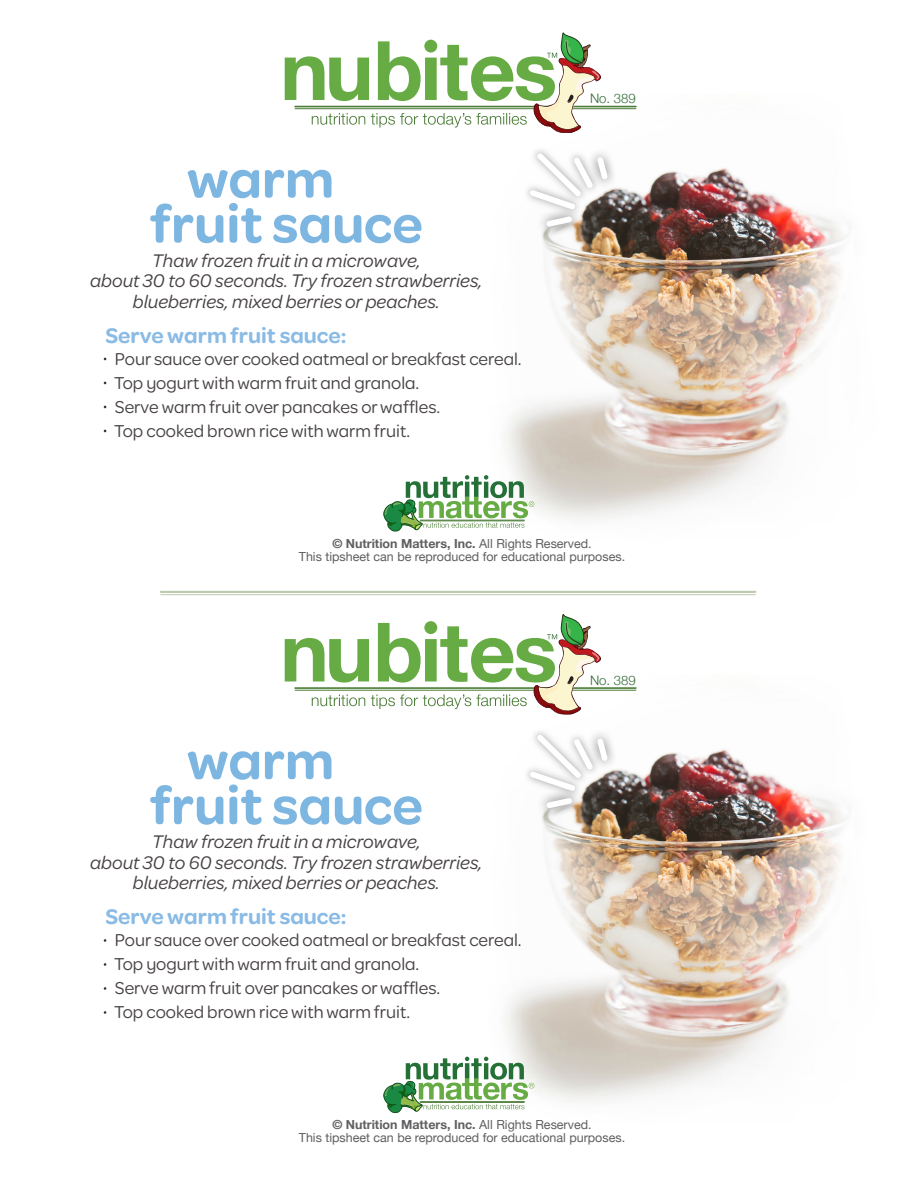
<style>
.page{position:relative;width:918px;height:1188px;background:#fff}
.page>*{position:absolute;margin:0;border:0;box-sizing:border-box;transform-origin:0 0}
.NuBite_TITLE{font:600 55.65px "Omnes";color:#7eb6e2}
.Nubite_body{font:600 22.5px "Omnes";color:#8abbe5}
.Nubite_body-2{font:italic 19.5px/20.7px "Omnes";color:#474242;text-align:center}
.Nubite_body-3{font:18.45px "Omnes";color:#474242}
.t1{font:300 13.2px "Helvetica Neue";color:#316a34}
.t2{font:12.45px "Helvetica Neue";color:#5f5f62}
.t3{font:700 12.45px "Helvetica Neue";color:#5f5f62}
.s1{font-weight:400}
</style>
<div class="page">
<img style="left:337px;top:32px;width:511px;height:561px">
<hr style="left:295px;top:106px;width:341px;height:1px;background:#4a7b35">
<hr style="left:295px;top:108px;width:341px;height:1px;background:#4a7b35">
<svg style="left:285px;top:33px;width:317px;height:100px"></svg>
<div style="left:528px;top:143px;width:63px;height:63px;background:#fefefe"></div>
<div style="left:520px;top:180px;width:65px;height:39px;background:#fdfdfd"></div>
<div style="left:537px;top:206px;width:45px;height:30px;background:#231f20;opacity:.7"></div>
<div style="left:588px;top:147px;width:29px;height:42px;background:#fbfbfb"></div>
<svg style="left:526px;top:148px;width:86px;height:83px"></svg>
<svg style="left:383px;top:475px;width:151px;height:57px"></svg>
<hr style="left:161px;top:591px;width:594px;height:2px;background:#bdc8b0">
<hr style="left:161px;top:594px;width:594px;height:1px;background:#bdc8b0">
<img style="left:394px;top:687px;width:453px;height:427px">
<hr style="left:295px;top:687px;width:341px;height:2px;background:#4a7b35">
<hr style="left:295px;top:690px;width:341px;height:1px;background:#4a7b35">
<svg style="left:285px;top:614px;width:317px;height:101px"></svg>
<div style="left:528px;top:725px;width:63px;height:63px;background:#fefefe"></div>
<div style="left:520px;top:761px;width:65px;height:40px;background:#fdfdfd"></div>
<div style="left:537px;top:788px;width:45px;height:30px;background:#231f20;opacity:.7"></div>
<div style="left:588px;top:729px;width:29px;height:42px;background:#fbfbfb"></div>
<svg style="left:526px;top:730px;width:86px;height:82px"></svg>
<svg style="left:383px;top:1057px;width:151px;height:56px"></svg>
<p class="NuBite_TITLE" style="left:187px;top:140px;width:149px">warm</p>
<p class="NuBite_TITLE" style="left:150px;top:185px;width:275px">fruit sauce</p>
<p class="Nubite_body-2" style="left:152px;top:249px;width:270px">Thaw frozen fruit in a microwave,</p>
<p class="Nubite_body-2" style="left:90px;top:270px;width:394px">about 30 to 60 seconds. Try frozen strawberries, blueberries, mixed berries or peaches.</p>
<p class="Nubite_body" style="left:105px;top:320px;width:243px">Serve warm fruit sauce:</p>
<p class="Nubite_body-3" style="left:115px;top:346px;width:408px">Pour sauce over cooked oatmeal or breakfast cereal.</p>
<p class="Nubite_body-3" style="left:114px;top:370px;width:307px">Top yogurt with warm fruit and granola.</p>
<p class="Nubite_body-3" style="left:115px;top:394px;width:327px">Serve warm fruit over pancakes or waffles.</p>
<p class="Nubite_body-3" style="left:114px;top:418px;width:297px">Top cooked brown rice with warm fruit.</p>
<p class="t1" style="left:590px;top:88px;width:47px">No. 389</p>
<p class="t3" style="left:332px;top:533px;width:261px">© Nutrition Matters, Inc. <span class="s1">All Rights Reserved.</span></p>
<p class="t2" style="left:299px;top:547px;width:328px">This tipsheet can be reproduced for educational purposes.</p>
<p class="NuBite_TITLE" style="left:187px;top:722px;width:149px">warm</p>
<p class="NuBite_TITLE" style="left:150px;top:767px;width:275px">fruit sauce</p>
<p class="Nubite_body-2" style="left:152px;top:830px;width:270px">Thaw frozen fruit in a microwave,</p>
<p class="Nubite_body-2" style="left:90px;top:851px;width:394px">about 30 to 60 seconds. Try frozen strawberries, blueberries, mixed berries or peaches.</p>
<p class="Nubite_body" style="left:105px;top:901px;width:243px">Serve warm fruit sauce:</p>
<p class="Nubite_body-3" style="left:115px;top:928px;width:408px">Pour sauce over cooked oatmeal or breakfast cereal.</p>
<p class="Nubite_body-3" style="left:114px;top:952px;width:307px">Top yogurt with warm fruit and granola.</p>
<p class="Nubite_body-3" style="left:115px;top:976px;width:327px">Serve warm fruit over pancakes or waffles.</p>
<p class="Nubite_body-3" style="left:114px;top:1000px;width:297px">Top cooked brown rice with warm fruit.</p>
<p class="t1" style="left:590px;top:669px;width:47px">No. 389</p>
<p class="t3" style="left:332px;top:1115px;width:261px">© Nutrition Matters, Inc. <span class="s1">All Rights Reserved.</span></p>
<p class="t2" style="left:299px;top:1129px;width:328px">This tipsheet can be reproduced for educational purposes.</p>
</div>
